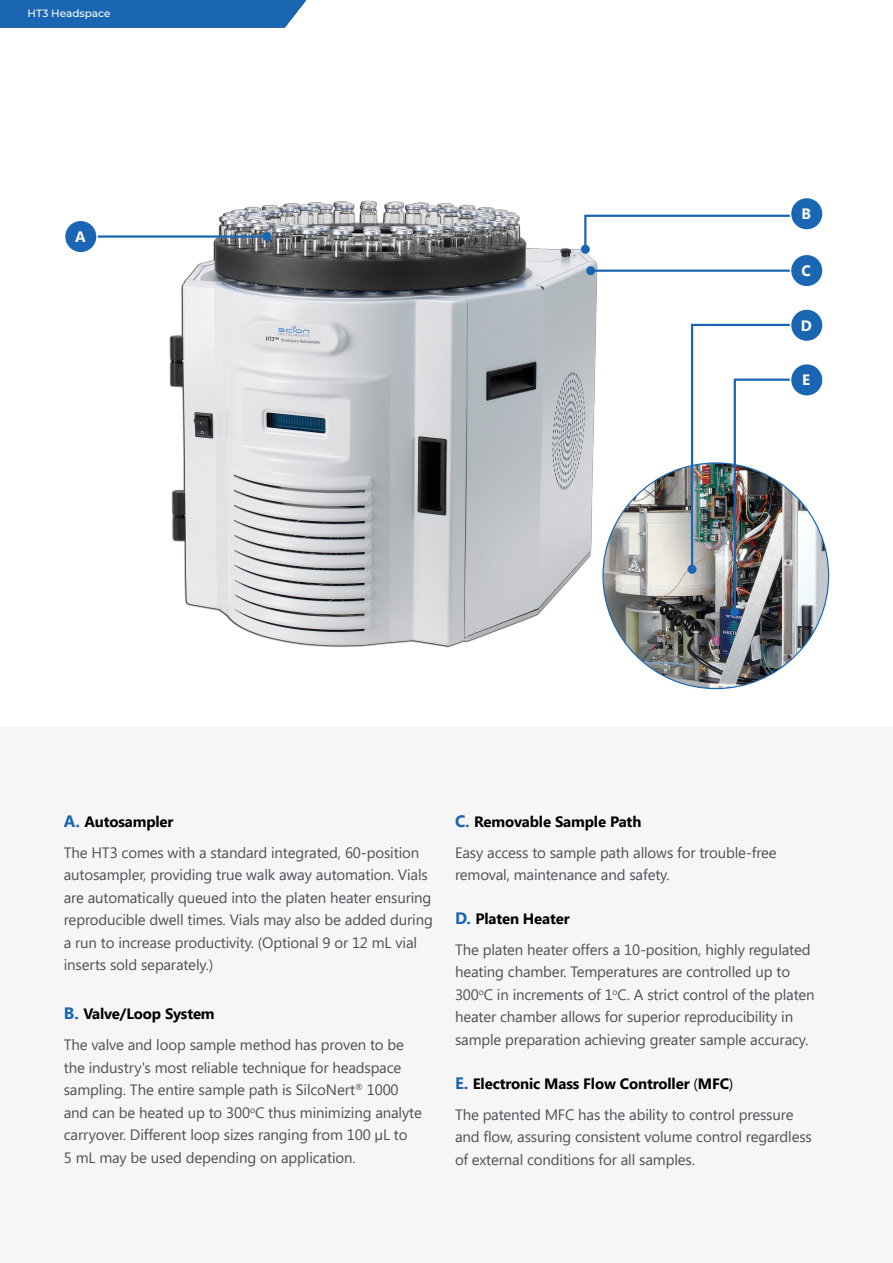
<style>
.page{position:relative;width:893px;height:1263px;background:#fff}
.page>*{position:absolute;margin:0;border:0;box-sizing:border-box;transform-origin:0 0}
.t1{font:15px/22.5px "Segoe UI";letter-spacing:-.01em;color:#4b5156}
.t2{font:700 15px "Segoe UI";color:#fff}
.t3{font:500 10.5px "Montserrat";color:#fff}
.s1{font-weight:700;font-size:16.5px;color:#1a66b2}
.s2{font-weight:700;color:#000001}
</style>
<div class="page">
<div style="left:0;top:727px;width:893px;height:536px;background:#f6f6f7"></div>
<img style="left:169px;top:200px;width:472px;height:461px">
<img style="left:603px;top:463px;width:226px;height:226px;border-radius:113px">
<hr style="left:93px;top:235px;width:174px;height:3px;background:#1a66b2">
<div style="left:263px;top:232px;width:9px;height:9px;background:#1a66b2;border-radius:50%"></div>
<div style="left:65px;top:220px;width:32px;height:33px;background:#1a66b2;border-radius:50%"></div>
<div style="left:64px;top:220px;width:34px;height:34px;border:2px solid #fff;border-radius:50%"></div>
<svg style="left:583px;top:213px;width:207px;height:38px"></svg>
<div style="left:581px;top:245px;width:9px;height:9px;background:#1a66b2;border-radius:50%"></div>
<div style="left:688px;top:565px;width:9px;height:9px;background:#1a66b2;border-radius:50%"></div>
<img style="left:690px;top:323px;width:105px;height:291px">
<div style="left:730px;top:608px;width:9px;height:9px;background:#1a66b2;border-radius:50%"></div>
<hr style="left:591px;top:270px;width:202px;height:2px;background:#1a66b2">
<div style="left:586px;top:266px;width:9px;height:9px;background:#1a66b2;border-radius:50%"></div>
<div style="left:790px;top:197px;width:33px;height:33px;background:#1a66b2;border-radius:50%"></div>
<div style="left:790px;top:197px;width:34px;height:34px;border:2px solid #fff;border-radius:50%"></div>
<div style="left:790px;top:364px;width:33px;height:32px;background:#1a66b2;border-radius:50%"></div>
<div style="left:790px;top:363px;width:34px;height:34px;border:2px solid #fff;border-radius:50%"></div>
<div style="left:790px;top:254px;width:33px;height:33px;background:#1a66b2;border-radius:50%"></div>
<div style="left:790px;top:254px;width:34px;height:34px;border:2px solid #fff;border-radius:50%"></div>
<div style="left:790px;top:309px;width:33px;height:32px;background:#1a66b2;border-radius:50%"></div>
<div style="left:790px;top:308px;width:34px;height:34px;border:2px solid #fff;border-radius:50%"></div>
<div style="left:0;top:0;width:306px;height:28px;background:#1a66b2"></div>
<p class="t3" style="left:28px;top:6px;width:84px">HT3 Headspace</p>
<p class="t2" style="left:75px;top:228px;width:12px">A</p>
<p class="t2" style="left:801px;top:205px;width:11px">B</p>
<p class="t2" style="left:802px;top:262px;width:11px">C</p>
<p class="t2" style="left:801px;top:317px;width:13px">D</p>
<p class="t2" style="left:802px;top:371px;width:9px">E</p>
<p class="t1" style="left:64px;top:806px;width:357px;line-height:31px"><span class="s1">A.</span> <span class="s2">Autosampler<br></span>The HT3 comes with a standard integrated, 60-position</p>
<p class="t1" style="left:64px;top:864px;width:371px">autosampler, providing true walk away automation. Vials are automatically queued into the platen heater ensuring reproducible dwell times. Vials may also be added during a run to increase productivity. Optional 9 or 12 mL vial inserts sold separately.</p>
<p class="t1" style="left:64px;top:999px;width:342px;line-height:31px"><span class="s1">B.</span> <span class="s2">Valve/Loop System<br></span>The valve and loop sample method has proven to be</p>
<p class="t1" style="left:64px;top:1056px;width:360px">the industry's most reliable technique for headspace sampling. The entire sample path is SilcoNert<sup>®</sup> 1000 and can be heated up to 300<sup>o</sup>C thus minimizing analyte carryover. Different loop sizes ranging from 100 L to<br>5 mL may be used depending on application.</p>
<p class="t1" style="left:455px;top:806px;width:323px;line-height:31px"><span class="s1">C.</span> <span class="s2">Removable Sample Path<br></span>Easy access to sample path allows for trouble-free</p>
<p class="t1" style="left:455px;top:864px;width:216px">removal, maintenance and safety.</p>
<p class="t1" style="left:455px;top:903px;width:357px;line-height:31px"><span class="s1">D.</span> <span class="s2">Platen Heater<br></span>The platen heater offers a 10-position, highly regulated</p>
<p class="t1" style="left:455px;top:961px;width:361px">heating chamber. Temperatures are controlled up to 300<sup>o</sup>C in increments of 1<sup>o</sup>C. A strict control of the platen heater chamber allows for superior reproducibility in sample preparation achieving greater sample accuracy.</p>
<p class="t1" style="left:455px;top:1068px;width:340px;line-height:31px"><span class="s1">E.</span> <span class="s2">Electronic Mass Flow Controller MFC<br></span>The patented MFC has the ability to control pressure</p>
<p class="t1" style="left:455px;top:1126px;width:358px">and flow, assuring consistent volume control regardless of external conditions for all samples.</p>
</div>
